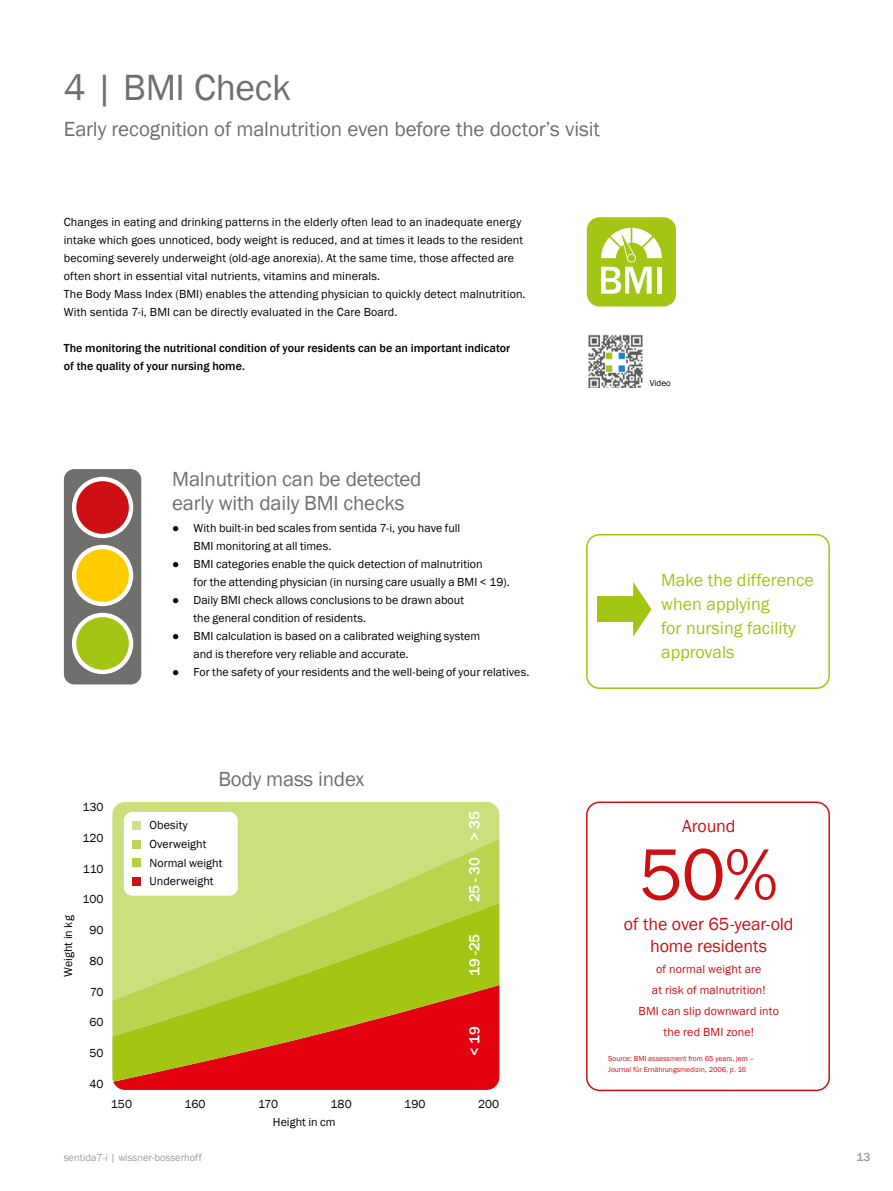
<style>
.page{position:relative;width:893px;height:1191px;background:#fff}
.page>*{position:absolute;margin:0;border:0;box-sizing:border-box;transform-origin:0 0}
.t1{font:75px "Franklin Gothic";color:#cc1013}
.t2{font:37.5px "Franklin Gothic";letter-spacing:-.01em;color:#6f6f6e}
.t3{font:21px/24px "Franklin Gothic";letter-spacing:-.01em;color:#6f6f6e}
.t4{font:18px/24px "Franklin Gothic";color:#a2c613}
.t5{font:18px/22.5px "Franklin Gothic";letter-spacing:-.01em;color:#cc1013;text-align:center}
.t6{font:500 15px "Franklin Gothic";color:#fff}
.t7{font:12px/18px "Franklin Gothic";letter-spacing:.005em;color:#000}
.t8{font:500 12px/18px "Franklin Gothic";color:#000}
.t9{font:12px/21px "Franklin Gothic";letter-spacing:.01em;color:#cc1013;text-align:center}
.t10{font:500 12px "Franklin Gothic";color:#9c9d9d}
.t11{font:10.5px "Franklin Gothic";color:#9c9d9d}
.t12{font:9px "Franklin Gothic";letter-spacing:-.005em;color:#000}
.t13{font:7.5px/10.5px "Franklin Gothic";color:#cc1013}
</style>
<div class="page">
<svg style="left:587px;top:217px;width:89px;height:89px"></svg>
<div style="left:62px;top:467px;width:81px;height:219px;background:#6f6f6e;border-radius:13px"></div>
<div style="left:60px;top:465px;width:86px;height:224px;border:4px solid #fff;border-radius:13px"></div>
<div style="left:74px;top:479px;width:57px;height:57px;background:#cc1013;border-radius:50%"></div>
<div style="left:72px;top:477px;width:61px;height:61px;border:4px solid #fff;border-radius:50%"></div>
<div style="left:74px;top:547px;width:57px;height:57px;background:#fc0;border-radius:50%"></div>
<div style="left:72px;top:545px;width:61px;height:61px;border:4px solid #fff;border-radius:50%"></div>
<div style="left:74px;top:615px;width:57px;height:57px;background:#a2c613;border-radius:50%"></div>
<div style="left:72px;top:613px;width:61px;height:61px;border:4px solid #fff;border-radius:50%"></div>
<div style="left:112px;top:802px;width:387px;height:31px;background:#cbdf7d"></div>
<svg style="left:112px;top:833px;width:387px;height:65px;background:#c7dc73"></svg>
<svg style="left:114px;top:1084px;width:384px;height:6px;background:#e30615"></svg>
<svg style="left:112px;top:898px;width:387px;height:186px;background:#bf9a32"></svg>
<div style="left:124px;top:812px;width:114px;height:83px;background:#fff;border-radius:9px"></div>
<div style="left:132px;top:821px;width:9px;height:9px;background:#d0df8f"></div>
<div style="left:132px;top:840px;width:9px;height:8px;background:#bdd35e"></div>
<div style="left:132px;top:858px;width:9px;height:9px;background:#b4d142"></div>
<div style="left:132px;top:877px;width:9px;height:8px;background:#cc1013"></div>
<img style="left:589px;top:334px;width:54px;height:54px">
<div style="left:586px;top:801px;width:244px;height:290px;border:2px solid #cc1013;border-radius:13px"></div>
<div style="left:586px;top:534px;width:244px;height:155px;border:2px solid #a2c613;border-radius:13px"></div>
<svg style="left:633px;top:582px;width:18px;height:55px"></svg>
<div style="left:597px;top:596px;width:39px;height:26px;background:#a2c613"></div>
<h2 class="t2" style="left:64px;top:64px;width:229px">4 | BMI Check</h2>
<h3 class="t3" style="left:64px;top:117px;width:538px">Early recognition of malnutrition even before the doctor’s visit</h3>
<p class="t7" style="left:64px;top:213px;width:463px">Changes in eating and drinking patterns in the elderly often lead to an inadequate energy intake which goes unnoticed, body weight is reduced, and at times it leads to the resident becoming severely underweight (old-age anorexia). At the same time, those affected are often short in essential vital nutrients, vitamins and minerals.<br>The Body Mass Index (BMI) enables the attending physician to quickly detect malnutrition.<br>With sentida 7-i, BMI can be directly evaluated in the Care Board.</p>
<p class="t8" style="left:64px;top:339px;width:448px">The monitoring the nutritional condition of your residents can be an important indicator of the quality of your nursing home.</p>
<h3 class="t3" style="left:172px;top:468px;width:251px">Malnutrition can be detected early with daily BMI checks</h3>
<p class="t7" style="left:193px;top:519px;width:268px;text-indent:-21px">● With built-in bed scales from sentida 7-i, you have full<br>BMI monitoring at all times.</p>
<p class="t7" style="left:193px;top:555px;width:318px;text-indent:-21px">● BMI categories enable the quick detection of malnutrition<br>for the attending physician (in nursing care usually a BMI &lt; 19).</p>
<p class="t7" style="left:193px;top:591px;width:272px;text-indent:-21px">● Daily BMI check allows conclusions to be drawn about the general condition of residents.</p>
<p class="t7" style="left:193px;top:627px;width:288px;text-indent:-21px">● BMI calculation is based on a calibrated weighing system and is therefore very reliable and accurate.</p>
<p class="t7" style="left:172px;top:663px;width:359px">● For the safety of your residents and the well-being of your relatives.</p>
<p class="t7" style="left:59px;top:976px;width:63px;rotate:-90deg">Weight in kg</p>
<p class="t7" style="left:82px;top:798px;width:23px">130</p>
<p class="t7" style="left:82px;top:829px;width:23px">120</p>
<p class="t7" style="left:83px;top:859px;width:22px">110</p>
<p class="t7" style="left:83px;top:890px;width:23px">100</p>
<p class="t7" style="left:89px;top:921px;width:16px">90</p>
<p class="t7" style="left:89px;top:952px;width:16px">80</p>
<p class="t7" style="left:90px;top:982px;width:15px">70</p>
<p class="t7" style="left:89px;top:1013px;width:16px">60</p>
<p class="t7" style="left:90px;top:1044px;width:16px">50</p>
<p class="t7" style="left:89px;top:1075px;width:16px">40</p>
<h3 class="t3" style="left:218px;top:767px;width:147px">Body mass index</h3>
<p class="t7" style="left:150px;top:816px;width:74px;line-height:18.8px">Obesity<br>Overweight<br>Normal weight<br>Underweight</p>
<p class="t6" style="left:465px;top:840px;width:31px;rotate:-90deg">&gt; 35</p>
<p class="t6" style="left:465px;top:902px;width:46px;rotate:-90deg">25 - 30</p>
<p class="t6" style="left:465px;top:975px;width:43px;rotate:-90deg">19 -25</p>
<p class="t6" style="left:465px;top:1055px;width:31px;rotate:-90deg">&lt; 19</p>
<p class="t7" style="left:111px;top:1095px;width:23px">150</p>
<p class="t7" style="left:185px;top:1095px;width:23px">160</p>
<p class="t7" style="left:258px;top:1095px;width:22px">170</p>
<p class="t7" style="left:331px;top:1095px;width:23px">180</p>
<p class="t7" style="left:404px;top:1095px;width:23px">190</p>
<p class="t7" style="left:478px;top:1095px;width:23px">200</p>
<p class="t7" style="left:273px;top:1112px;width:64px">Height in cm</p>
<p class="t12" style="left:650px;top:377px;width:22px">Video</p>
<h3 class="t4" style="left:661px;top:568px;width:154px">Make the difference when applying<br>for nursing facility approvals</h3>
<h3 class="t5" style="left:682px;top:815px;width:55px">Around</h3>
<h1 class="t1" style="left:639px;top:828px;width:141px">50%</h1>
<h3 class="t5" style="left:624px;top:913px;width:171px">of the over 65-year-old home residents</h3>
<p class="t9" style="left:639px;top:959px;width:142px">of normal weight are<br>at risk of malnutrition!<br>BMI can slip downward into the red BMI zone!</p>
<p class="t13" style="left:608px;top:1053px;width:147px">Source: BMI assessment from 65 years, jem –<br>Journal für Ernährungsmedizin, 2006, p. 16</p>
<p class="t11" style="left:64px;top:1151px;width:140px">sentida7-i | wissner-bosserhoff</p>
<p class="t10" style="left:856px;top:1149px;width:16px">13</p>
</div>
